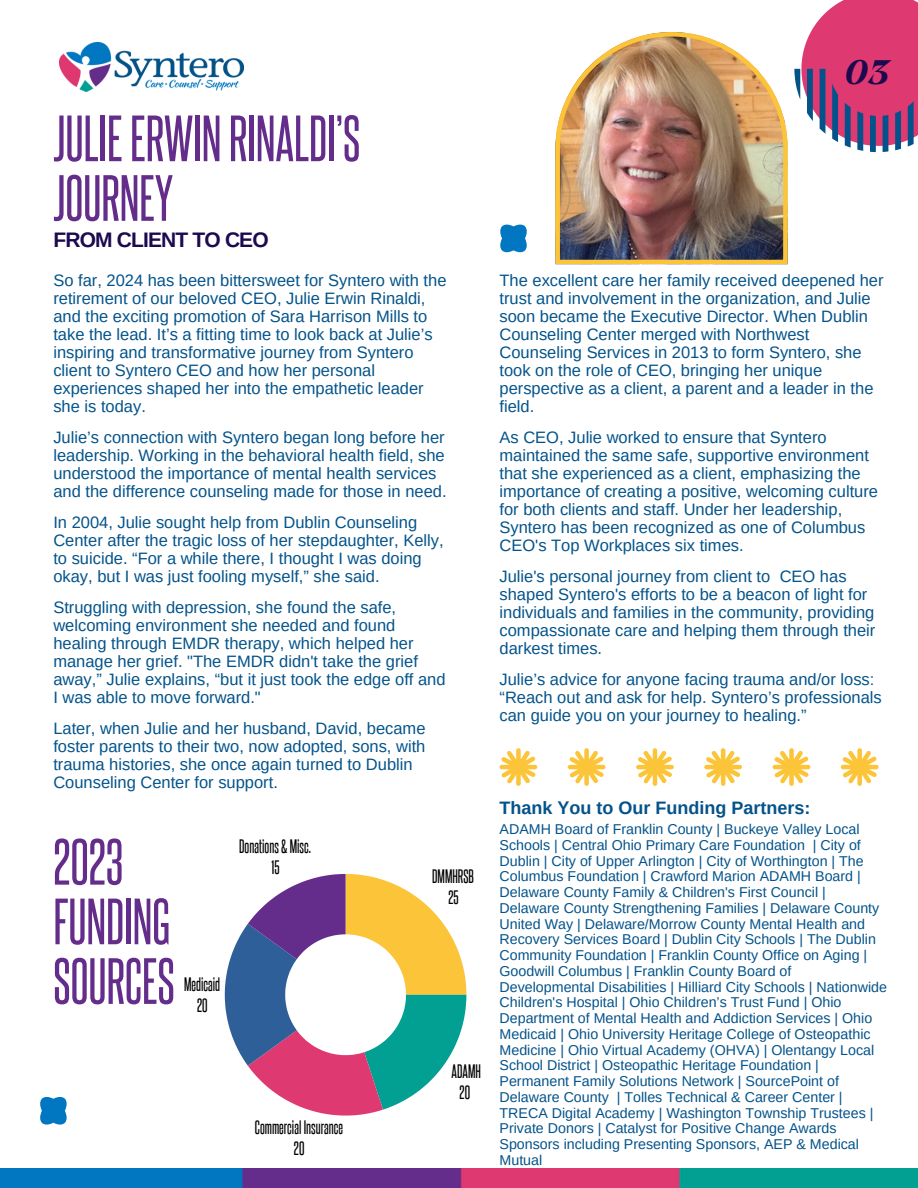
<style>
.page{position:relative;width:918px;height:1188px;background:#fff}
.page>*{position:absolute;margin:0;border:0;box-sizing:border-box;transform-origin:0 0}
.t1{font:55.5px/59.7px "Aka Acid Steelfish";color:#652d8b}
.t2{font:33.9px "Grand Cru Bold S Italic";color:#1d0950}
.t3{font:700 21px "Arimo";letter-spacing:-.04em;color:#1d0950}
.t4{font:700 18px "Arimo";color:#03538a}
.t5{font:16.5px/18px "Arimo";color:#03538a}
.t6{font:16.5px/20.9px "Aka Acid Steelfish";color:#000;text-align:center}
.t7{font:14.25px/15.8px "Arimo";color:#03538a}
</style>
<div class="page">
<svg style="left:794px;top:0;width:124px;height:152px"></svg>
<img style="left:555px;top:32px;width:232px;height:232px">
<svg style="left:500px;top:224px;width:27px;height:29px"></svg>
<img style="left:60px;top:42px;width:183px;height:50px">
<img style="left:0;top:1169px;width:918px;height:19px">
<svg style="left:568px;top:748px;width:37px;height:38px"></svg>
<svg style="left:500px;top:748px;width:37px;height:38px"></svg>
<svg style="left:704px;top:748px;width:38px;height:38px"></svg>
<svg style="left:636px;top:748px;width:38px;height:38px"></svg>
<svg style="left:841px;top:748px;width:38px;height:38px"></svg>
<svg style="left:773px;top:748px;width:37px;height:38px"></svg>
<svg style="left:40px;top:1097px;width:27px;height:28px"></svg>
<svg style="left:225px;top:874px;width:241px;height:242px"></svg>
<h1 class="t1" style="left:53px;top:117px;width:308px">JULIEERWINRINALDI’S<br>JOURNEY</h1>
<p class="t3" style="left:53px;top:228px;width:217px">FROM CLIENT TO CEO</p>
<p class="t5" style="left:53px;top:271px;width:395px">So far, 2024 has been bittersweet for Syntero with the retirement of our beloved CEO, Julie Erwin Rinaldi, and the exciting promotion of Sara Harrison Mills to take the lead. It’s a fitting time to look back at Julie’s inspiring and transformative journey from Syntero client to Syntero CEO and how her personal experiences shaped her into the empathetic leader she is today.</p>
<p class="t5" style="left:53px;top:428px;width:395px">Julie’s connection with Syntero began long before her leadership. Working in the behavioral health field, she understood the importance of mental health services and the difference counseling made for those in need.</p>
<h4 class="t5" style="left:53px;top:513px;width:392px">In 2004, Julie sought help from Dublin Counseling Center after the tragic loss of her stepdaughter, Kelly, to suicide. “For a while there, I thought I was doing okay, but I was just fooling myself,” she said.</h4>
<h4 class="t5" style="left:53px;top:598px;width:394px">Struggling with depression, she found the safe, welcoming environment she needed and found healing through EMDR therapy, which helped her manage her grief. "The EMDR didn't take the grief away,” Julie explains, “but it just took the edge off and I was able to move forward."</h4>
<h4 class="t5" style="left:53px;top:719px;width:374px">Later, when Julie and her husband, David, became foster parents to their two, now adopted, sons, with trauma histories, she once again turned to Dublin Counseling Center for support.</h4>
<h4 class="t1" style="left:53px;top:841px;width:123px">2023<br>FUNDING<br>SOURCES</h4>
<p class="t6" style="left:184px;top:977px;width:38px">Medicaid<br>20</p>
<p class="t6" style="left:239px;top:839px;width:73px">Donations&amp; Misc.<br>15</p>
<p class="t6" style="left:255px;top:1119px;width:90px">Commercial Insurance<br>20</p>
<p class="t6" style="left:432px;top:869px;width:43px">DMMHRSB<br>25</p>
<p class="t6" style="left:452px;top:1063px;width:31px">ADAMH<br>20</p>
<p class="t2" style="left:844px;top:49px;width:47px">03</p>
<h4 class="t5" style="left:500px;top:271px;width:386px">The excellent care her family received deepened her trust and involvement in the organization, and Julie soon became the Executive Director. When Dublin Counseling Center merged with Northwest Counseling Services in 2013 to form Syntero, she took on the role of CEO, bringing her unique perspective as a client, a parent and a leader in the field.</h4>
<h4 class="t5" style="left:500px;top:428px;width:380px">As CEO, Julie worked to ensure that Syntero maintained the same safe, supportive environment that she experienced as a client, emphasizing the importance of creating a positive, welcoming culture for both clients and staff. Under her leadership, Syntero has been recognized as one of Columbus CEO's Top Workplaces six times.</h4>
<h4 class="t5" style="left:500px;top:567px;width:377px">Julie's personal journey from client to CEO has shaped Syntero's efforts to be a beacon of light for individuals and families in the community, providing compassionate care and helping them through their darkest times.</h4>
<h4 class="t5" style="left:500px;top:670px;width:384px">Julie’s advice for anyone facing trauma and/or loss: “Reach out and ask for help. Syntero’s professionals can guide you on your journey to healing.”</h4>
<p class="t4" style="left:500px;top:798px;width:312px">Thank You to Our Funding Partners:</p>
<p class="t7" style="left:500px;top:821px;width:389px">ADAMH Board of Franklin County | Buckeye Valley Local Schools | Central Ohio Primary Care Foundation | City of Dublin | City of Upper Arlington | City of Worthington | The Columbus Foundation | Crawford Marion ADAMH Board | Delaware County Family &amp; Children's First Council | Delaware County Strengthening Families | Delaware County United Way | Delaware/Morrow County Mental Health and Recovery Services Board | Dublin City Schools | The Dublin Community Foundation | Franklin County Office on Aging | Goodwill Columbus | Franklin County Board of Developmental Disabilities | Hilliard City Schools | Nationwide Children's Hospital | Ohio Children’s Trust Fund | Ohio Department of Mental Health and Addiction Services | Ohio Medicaid | Ohio University Heritage College of Osteopathic Medicine | Ohio Virtual Academy (OHVA) | Olentangy Local School District | Osteopathic Heritage Foundation | Permanent Family Solutions Network | SourcePoint of Delaware County | Tolles Technical &amp; Career Center | TRECA Digital Academy | Washington Township Trustees | Private Donors | Catalyst for Positive Change Awards Sponsors including Presenting Sponsors, AEP &amp; Medical Mutual</p>
</div>
